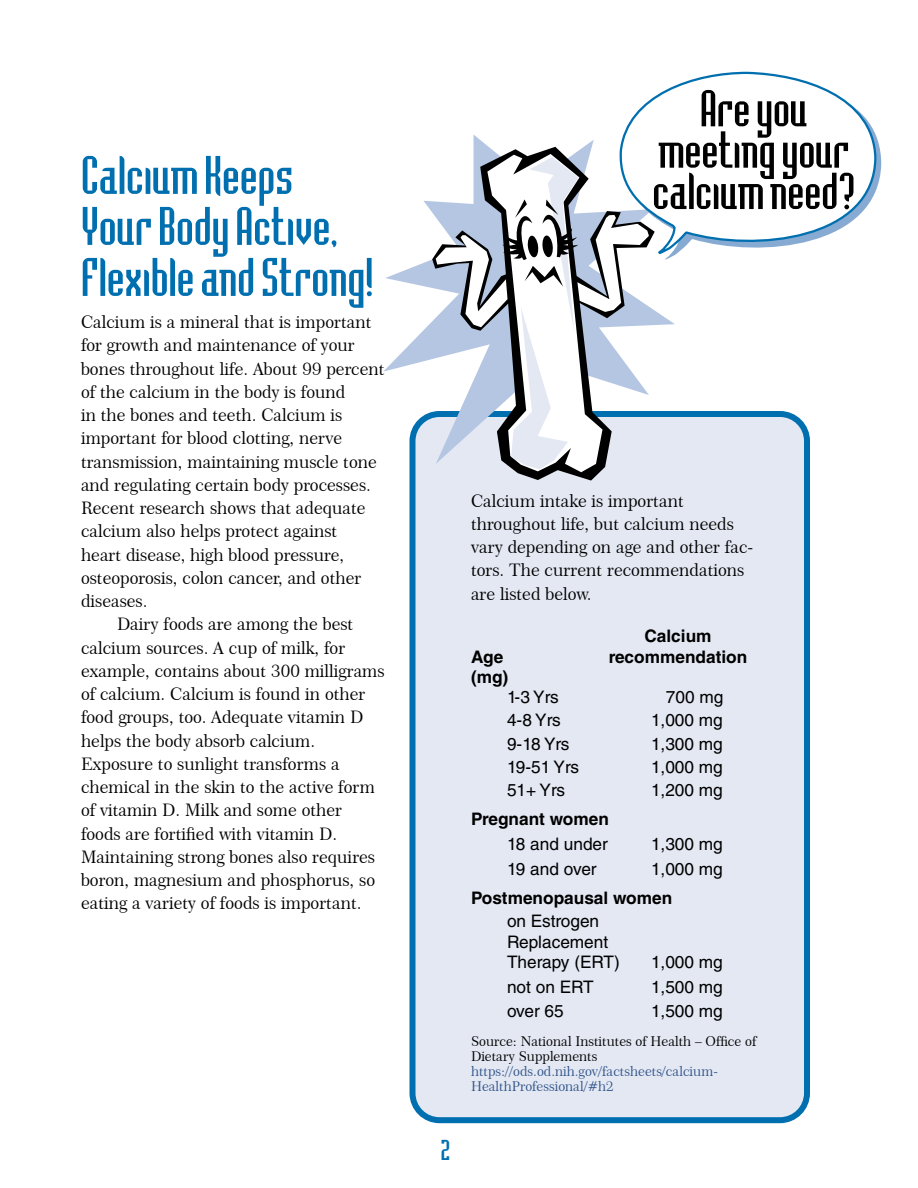
<style>
.page{position:relative;width:918px;height:1188px;background:#fff}
.page>*{position:absolute;margin:0;border:0;box-sizing:border-box;transform-origin:0 0}
.Subhead_1{font:57px/51px "Badloc ICG";color:#006faf}
.t1{font:30px "Badloc ICG";color:#006faf}
.Body_text{font:17.25px/23.2px "Century 751 BT Roman No 2 B";color:#000}
.Body_text-2{font:17.25px/20.2px "Helvetica LT Std";color:#000}
.Body_text-3{font:700 17.25px "Helvetica LT Std";color:#000}
.Body_text-4{font:13.5px/15px "Century 751 BT Roman No 2 B";color:#31558a}
.Body_text-5{font:13.5px/15px "Century 751 BT Roman No 2 B";color:#000}
</style>
<div class="page">
<div style="left:412px;top:414px;width:395px;height:706px;background:#e4e8f3;border-radius:27px"></div>
<div style="left:410px;top:411px;width:400px;height:712px;border:6px solid #006faf;border-radius:27px"></div>
<svg style="left:383px;top:200px;width:49px;height:264px"></svg>
<svg style="left:516px;top:472px;width:84px;height:9px"></svg>
<svg style="left:666px;top:72px;width:212px;height:149px"></svg>
<svg style="left:432px;top:90px;width:421px;height:382px"></svg>
<p class="Subhead_1" style="left:81px;top:149px;width:293px">Calcium Keeps<br>Your Body Active,<br>Flexible and Strong!</p>
<p class="Body_text" style="left:81px;top:310px;width:305px">Calcium is a mineral that is important for growth and maintenance of your bones throughout life. About 99 percent of the calcium in the body is found<br>in the bones and teeth. Calcium is important for blood clotting, nerve transmission, maintaining muscle tone and regulating certain body processes.<br>Recent research shows that adequate calcium also helps protect against<br>heart disease, high blood pressure, osteoporosis, colon cancer, and other diseases.</p>
<p class="Body_text" style="left:81px;top:613px;width:305px;text-indent:36px">Dairy foods are among the best calcium sources. A cup of milk, for example, contains about 300 milligrams of calcium. Calcium is found in other food groups, too. Adequate vitamin D helps the body absorb calcium.<br>Exposure to sunlight transforms a chemical in the skin to the active form of vitamin D. Milk and some other foods are fortified with vitamin D.<br>Maintaining strong bones also requires boron, magnesium and phosphorus, so eating a variety of foods is important.</p>
<h2 class="t1" style="left:441px;top:1134px;width:11px">2</h2>
<p class="Body_text" style="left:471px;top:489px;width:284px">Calcium intake is important throughout life, but calcium needs vary depending on age and other fac&shy;tors. The current recommendations are listed below.</p>
<p class="Body_text-3" style="left:644px;top:626px;width:69px">Calcium</p>
<p class="Body_text-3" style="left:471px;top:646px;width:34px">Age</p>
<p class="Body_text-3" style="left:609px;top:646px;width:140px">recommendation</p>
<p class="Body_text-3" style="left:471px;top:666px;width:39px">(mg)</p>
<p class="Body_text-2" style="left:507px;top:687px;width:53px">1-3 Yrs</p>
<p class="Body_text-2" style="left:666px;top:687px;width:59px">700 mg</p>
<p class="Body_text-2" style="left:507px;top:710px;width:55px">4-8 Yrs</p>
<p class="Body_text-2" style="left:651px;top:710px;width:73px">1,000 mg</p>
<p class="Body_text-2" style="left:507px;top:733px;width:64px">9-18 Yrs</p>
<p class="Body_text-2" style="left:651px;top:733px;width:73px">1,300 mg</p>
<p class="Body_text-2" style="left:507px;top:757px;width:74px">19-51 Yrs</p>
<p class="Body_text-2" style="left:651px;top:757px;width:73px">1,000 mg</p>
<p class="Body_text-2" style="left:507px;top:780px;width:60px">51+ Yrs</p>
<p class="Body_text-2" style="left:651px;top:780px;width:73px">1,200 mg</p>
<p class="Body_text-3" style="left:471px;top:809px;width:139px">Pregnant women</p>
<p class="Body_text-2" style="left:507px;top:834px;width:102px">18 and under</p>
<p class="Body_text-2" style="left:651px;top:834px;width:73px">1,300 mg</p>
<p class="Body_text-2" style="left:507px;top:859px;width:91px">19 and over</p>
<p class="Body_text-2" style="left:651px;top:859px;width:73px">1,000 mg</p>
<p class="Body_text-3" style="left:471px;top:888px;width:203px">Postmenopausal women</p>
<p class="Body_text-2" style="left:507px;top:911px;width:114px">on Estrogen<br>Replacement<br>Therapy (ERT)</p>
<p class="Body_text-2" style="left:651px;top:952px;width:73px">1,000 mg</p>
<p class="Body_text-2" style="left:507px;top:976px;width:88px">not on ERT</p>
<p class="Body_text-2" style="left:651px;top:976px;width:73px">1,500 mg</p>
<p class="Body_text-2" style="left:507px;top:1001px;width:58px">over 65</p>
<p class="Body_text-2" style="left:651px;top:1001px;width:73px">1,500 mg</p>
<p class="Body_text-5" style="left:471px;top:1033px;width:287px">Source: National Institutes of Health – Office of<br>Dietary Supplements</p>
<p class="Body_text-4" style="left:471px;top:1063px;width:249px">https://ods.od.nih.gov/factsheets/calcium-<br>HealthProfessional/#h2</p>
</div>
